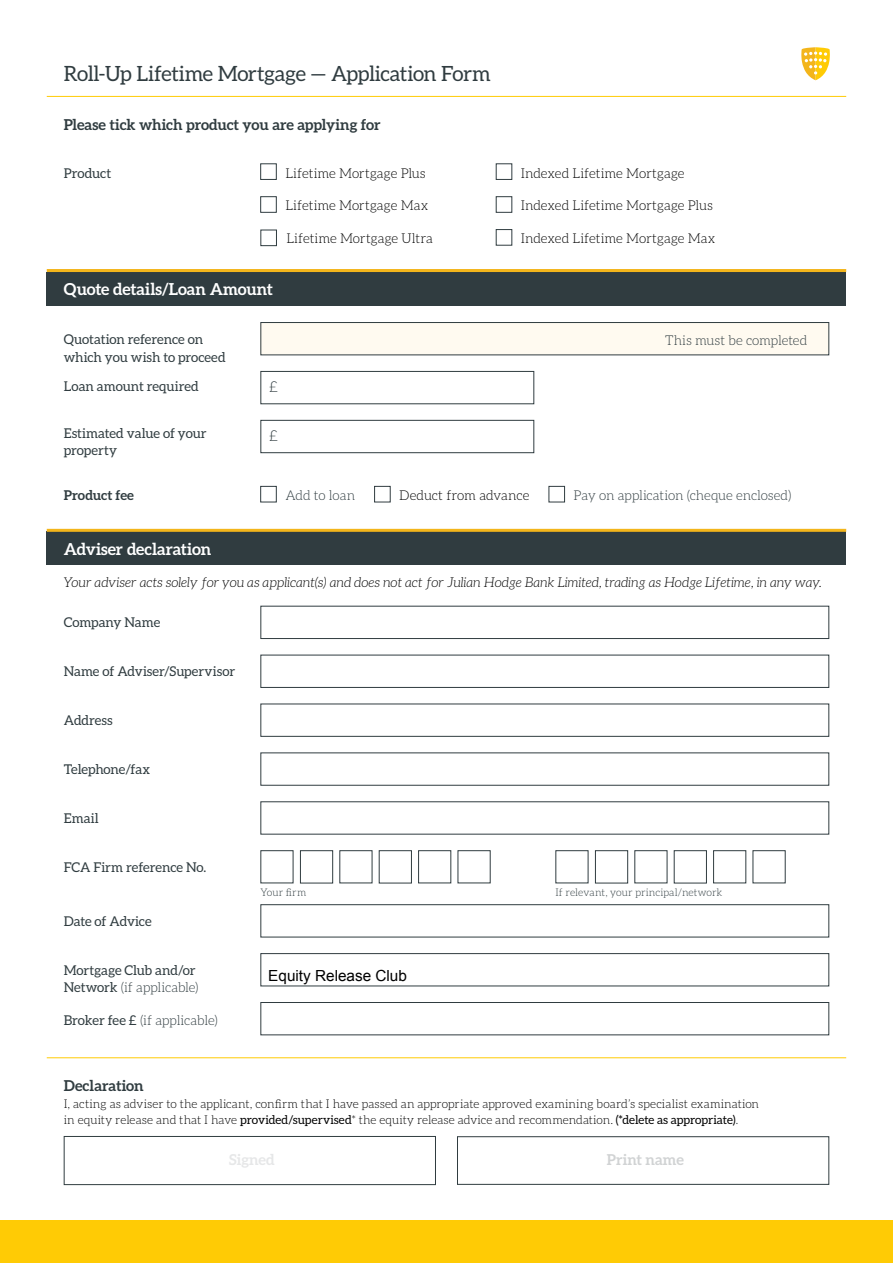
<style>
.page{position:relative;width:893px;height:1263px;background:#fff}
.page>*{position:absolute;margin:0;border:0;box-sizing:border-box;transform-origin:0 0}
.t1{font:21px "Aleo";letter-spacing:-.02em;color:#303c40}
.t2{font:700 16.5px "Aleo";letter-spacing:-.005em;color:#fff}
.t3{font:15.3px "Arial";color:#000}
.t4{font:700 15px "Aleo";letter-spacing:-.01em;color:#303c40}
.t5{font:700 15px "Aleo";letter-spacing:.005em;color:#d1d3d4}
.t6{font:700 15px "Aleo";letter-spacing:.005em;color:#e6e7e8}
.t7{font:300 15px "Aleo";color:#303c40}
.t8{font:13.5px/16.5px "Aleo";letter-spacing:-.005em;color:#303c40}
.t9{font:300 13.5px "Aleo";color:#000}
.t10{font:italic 300 13.5px "Aleo";letter-spacing:-.005em;color:#000}
.t11{font:300 13.5px "Aleo";letter-spacing:-.005em;color:#303c40}
.t12{font:700 13.5px "Aleo";letter-spacing:-.005em;color:#303c40}
.t13{font:300 12px/16.5px "Aleo";letter-spacing:.005em;color:#000}
.t14{font:300 10.5px "Aleo";letter-spacing:.005em;color:#303c40}
.s1{font-weight:300}
.s2{font-weight:400}
.s3{font-size:13.5px;color:#303c40}
</style>
<div class="page">
<div style="left:0;top:1220px;width:893px;height:43px;background:#ffcb05"></div>
<div style="left:260px;top:163px;width:17px;height:17px;border:1px solid #303c40"></div>
<div style="left:496px;top:163px;width:16px;height:17px;border:1px solid #303c40"></div>
<div style="left:260px;top:196px;width:17px;height:17px;border:1px solid #303c40"></div>
<div style="left:496px;top:196px;width:16px;height:17px;border:1px solid #303c40"></div>
<div style="left:496px;top:229px;width:16px;height:17px;border:1px solid #303c40"></div>
<svg style="left:801px;top:47px;width:29px;height:33px"></svg>
<hr style="left:47px;top:96px;width:799px;height:1px;background:#ffcb05">
<div style="left:595px;top:850px;width:33px;height:33px;border:1px solid #303c40"></div>
<div style="left:674px;top:850px;width:33px;height:33px;border:1px solid #303c40"></div>
<div style="left:713px;top:850px;width:33px;height:33px;border:1px solid #303c40"></div>
<div style="left:753px;top:850px;width:33px;height:33px;border:1px solid #303c40"></div>
<div style="left:47px;top:272px;width:799px;height:33px;background:#303c40"></div>
<hr style="left:47px;top:269px;width:799px;height:3px;background:#f3b51b">
<div style="left:260px;top:371px;width:274px;height:33px;border:1px solid #303c40"></div>
<div style="left:261px;top:322px;width:568px;height:33px;background:#fffaf0"></div>
<div style="left:260px;top:322px;width:569px;height:33px;border:1px solid #303c40"></div>
<div style="left:260px;top:420px;width:274px;height:33px;border:1px solid #303c40"></div>
<div style="left:260px;top:486px;width:17px;height:16px;border:1px solid #303c40"></div>
<div style="left:374px;top:486px;width:17px;height:16px;border:1px solid #303c40"></div>
<div style="left:549px;top:486px;width:16px;height:16px;border:1px solid #303c40"></div>
<div style="left:47px;top:532px;width:799px;height:33px;background:#303c40"></div>
<hr style="left:47px;top:529px;width:799px;height:3px;background:#f3b51b">
<div style="left:260px;top:655px;width:569px;height:33px;border:1px solid #303c40"></div>
<div style="left:260px;top:606px;width:569px;height:33px;border:1px solid #303c40"></div>
<div style="left:260px;top:752px;width:569px;height:34px;border:1px solid #303c40"></div>
<div style="left:260px;top:704px;width:569px;height:33px;border:1px solid #303c40"></div>
<div style="left:260px;top:801px;width:569px;height:33px;border:1px solid #303c40"></div>
<div style="left:260px;top:953px;width:569px;height:33px;border:1px solid #303c40"></div>
<div style="left:260px;top:904px;width:569px;height:33px;border:1px solid #303c40"></div>
<div style="left:260px;top:1002px;width:569px;height:33px;border:1px solid #303c40"></div>
<div style="left:457px;top:1136px;width:372px;height:49px;border:1px solid #303c40"></div>
<div style="left:64px;top:1136px;width:372px;height:49px;border:1px solid #303c40"></div>
<hr style="left:47px;top:1057px;width:799px;height:1px;background:#ffcb05">
<div style="left:300px;top:850px;width:33px;height:33px;border:1px solid #303c40"></div>
<div style="left:379px;top:850px;width:33px;height:33px;border:1px solid #303c40"></div>
<div style="left:418px;top:850px;width:33px;height:33px;border:1px solid #303c40"></div>
<div style="left:458px;top:850px;width:33px;height:33px;border:1px solid #303c40"></div>
<div style="left:260px;top:230px;width:17px;height:16px;border:1px solid #303c40"></div>
<h1 class="t1" style="left:64px;top:61px;width:428px">Roll-Up Lifetime Mortgage — Application Form</h1>
<p class="t4" style="left:64px;top:116px;width:318px">Please tick which product you are applying for</p>
<p class="t8" style="left:64px;top:164px;width:49px">Product</p>
<p class="t9" style="left:285px;top:165px;width:142px">Lifetime Mortgage Plus</p>
<p class="t9" style="left:521px;top:165px;width:165px">Indexed Lifetime Mortgage</p>
<p class="t9" style="left:285px;top:198px;width:144px">Lifetime Mortgage Max</p>
<p class="t9" style="left:521px;top:198px;width:193px">Indexed Lifetime Mortgage Plus</p>
<p class="t9" style="left:286px;top:231px;width:148px">Lifetime Mortgage Ultra</p>
<p class="t9" style="left:521px;top:231px;width:196px">Indexed Lifetime Mortgage Max</p>
<p class="t2" style="left:64px;top:280px;width:211px">Quote details/Loan Amount</p>
<p class="t8" style="left:64px;top:330px;width:163px;line-height:18px">Quotation reference on which you wish to proceed</p>
<p class="t8" style="left:64px;top:378px;width:137px">Loan amount required</p>
<p class="t8" style="left:64px;top:425px;width:144px">Estimated value of your property</p>
<p class="t7" style="left:269px;top:379px;width:10px">£</p>
<p class="t7" style="left:269px;top:428px;width:10px">£</p>
<p class="t11" style="left:665px;top:333px;width:144px">This must be completed</p>
<p class="t12" style="left:64px;top:487px;width:72px">Product fee</p>
<p class="t11" style="left:285px;top:488px;width:71px">Add to loan</p>
<p class="t9" style="left:399px;top:488px;width:132px">Deduct from advance</p>
<p class="t11" style="left:574px;top:488px;width:219px">Pay on application (cheque enclosed)</p>
<p class="t2" style="left:64px;top:539px;width:149px">Adviser declaration</p>
<p class="t10" style="left:64px;top:575px;width:759px">Your adviser acts solely for you as applicant(s) and does not act for Julian Hodge Bank Limited, trading as Hodge Lifetime, in any way.</p>
<p class="t8" style="left:64px;top:614px;width:98px">Company Name</p>
<p class="t8" style="left:64px;top:663px;width:173px">Name of Adviser/Supervisor</p>
<p class="t8" style="left:64px;top:712px;width:50px">Address</p>
<p class="t8" style="left:64px;top:761px;width:88px">Telephone/fax</p>
<p class="t8" style="left:64px;top:810px;width:36px">Email</p>
<p class="t8" style="left:64px;top:859px;width:144px">FCA Firm reference No.</p>
<p class="t8" style="left:64px;top:913px;width:89px">Date of Advice</p>
<p class="t8" style="left:64px;top:962px;width:136px">Mortgage Club and/or<br>Network <span class="s1">(if applicable)</span></p>
<p class="t11" style="left:64px;top:1013px;width:156px"><span class="s2">Broker fee £</span> (if applicable)</p>
<p class="t14" style="left:260px;top:886px;width:47px">Your firm</p>
<p class="t3" style="left:268px;top:965px;width:140px">Equity Release Club</p>
<p class="t14" style="left:555px;top:886px;width:168px">If relevant, your principal/network</p>
<p class="t4" style="left:64px;top:1077px;width:81px">Declaration</p>
<p class="t13" style="left:64px;top:1095px;width:697px">I, acting as adviser to the applicant, confirm that I have passed an appropriate approved examining board’s specialist examination in equity release and that I have <span class="s2">provided/supervised</span>* the equity release advice and recommendation. <span class="s2">(*delete as appropriate)</span><span class="s3">.</span></p>
<p class="t6" style="left:229px;top:1151px;width:47px">Signed</p>
<p class="t5" style="left:607px;top:1151px;width:79px">Print name</p>
</div>
